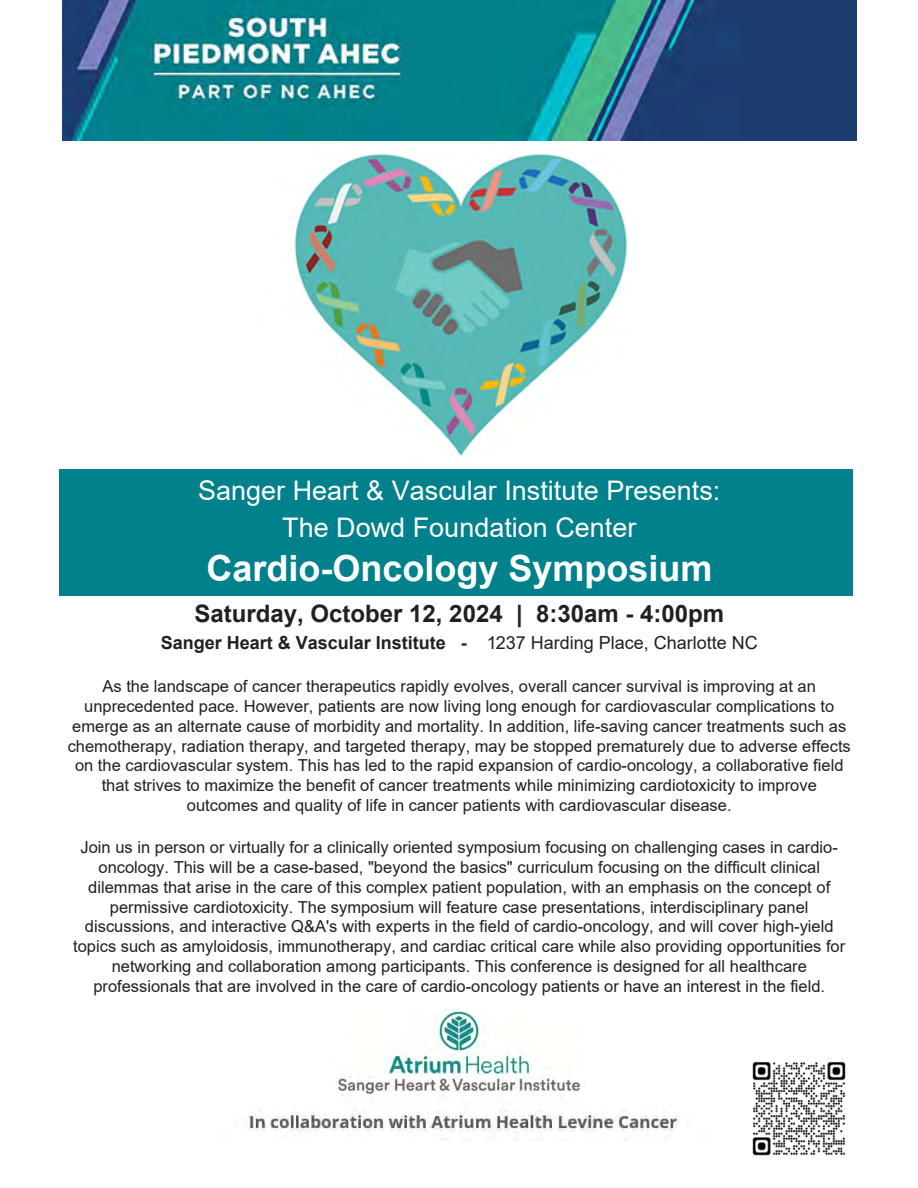
<style>
.page{position:relative;width:918px;height:1188px;background:#fff}
.page>*{position:absolute;margin:0;border:0;box-sizing:border-box;transform-origin:0 0}
.t1{font:700 36px "Arial";color:#fff}
.t2{font:27px/36.9px "Arial";color:#fff;text-align:center}
.t3{font:700 24px "Arial";color:#231f20}
.t4{font:700 18px "Arial";color:#231f20}
.t5{font:16.5px/19.8px "Arial";color:#231f20;text-align:center}
.s1{font-style:inherit}
.s2{font-weight:400}
</style>
<div class="page">
<div style="left:59px;top:470px;width:794px;height:126px;background:#00818b"></div>
<img style="left:62px;top:0;width:795px;height:140px">
<img style="left:336px;top:1011px;width:245px;height:88px">
<img style="left:294px;top:153px;width:333px;height:304px">
<img style="left:752px;top:1061px;width:94px;height:95px">
<img style="left:248px;top:1110px;width:430px;height:31px">
<h2 class="t2" style="left:198px;top:472px;width:524px">Sanger Heart &amp; Vascular Institute Presents:<br>The Dowd Foundation Center</h2>
<h1 class="t1" style="left:206px;top:543px;width:508px">Cardio-Oncology Symposium</h1>
<h3 class="t3" style="left:195px;top:597px;width:531px">Saturday, October 12, 2024 | 8:<span class="s1">30</span>am - 4<span class="s1">:0</span>0pm</h3>
<p class="t4" style="left:161px;top:630px;width:599px">Sanger Heart &amp; Vascular Institute - <span class="s2">1237 Harding Place, Charlotte NC</span></p>
<p class="t5" style="left:68px;top:676px;width:785px">As the landscape of cancer therapeutics rapidly evolves, overall cancer survival is improving at an unprecedented pace. However, patients are now living long enough for cardiovascular complications to emerge as an alternate cause of morbidity and mortality. In addition, life-saving cancer treatments such as chemotherapy, radiation therapy, and targeted therapy, may be stopped prematurely due to adverse effects on the cardiovascular system. This has led to the rapid expansion of cardio-oncology, a collaborative field that strives to maximize the benefit of cancer treatments while minimizing cardiotoxicity to improve outcomes and quality of life in cancer patients with cardiovascular disease.</p>
<p class="t5" style="left:73px;top:837px;width:774px">Join us in person or virtually for a clinically oriented symposium focusing on challenging cases in cardio&shy;oncology. This will be a case-based, "beyond the basics" curriculum focusing on the difficult clinical dilemmas that arise in the care of this complex patient population, with an emphasis on the concept of permissive cardiotoxicity. The symposium will feature case presentations, interdisciplinary panel discussions, and interactive Q&amp;A's with experts in the field of cardio-oncology, and will cover high-yield topics such as amyloidosis, immunotherapy, and cardiac critical care while also providing opportunities for networking and collaboration among participants. This conference is designed for all healthcare professionals that are involved in the care of cardio-oncology patients or have an interest in the field.</p>
</div>
